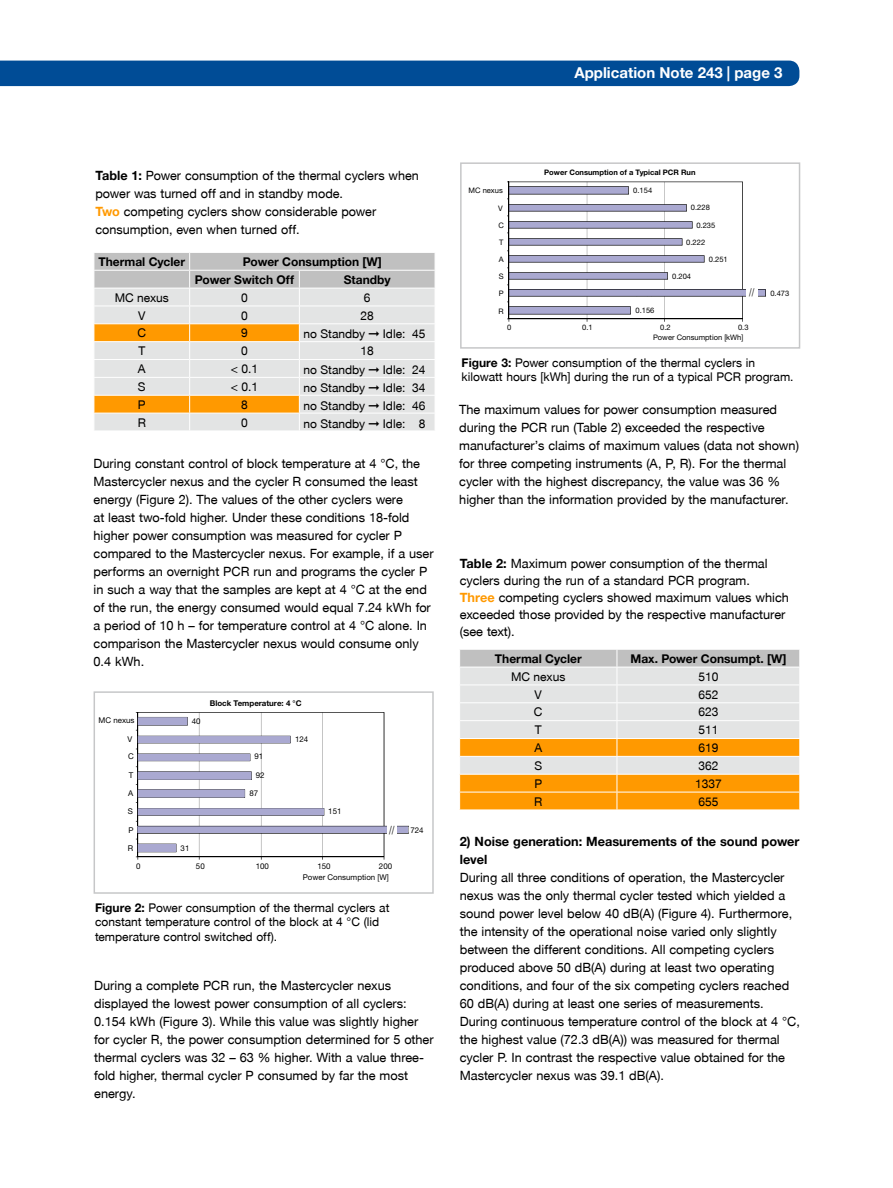
<style>
.page{position:relative;width:893px;height:1188px;background:#fff}
.page>*{position:absolute;margin:0;border:0;box-sizing:border-box;transform-origin:0 0}
.t1{font:700 15px "EP Helvetica";color:#fff}
.t2{font:12.75px/18px "EP Helvetica";color:#000}
.t3{font:700 12.75px/18px "EP Helvetica";color:#000}
.t4{font:12px/14.2px "EP Helvetica";color:#000}
.t5{font:700 12px/17.9px "EP Helvetica";color:#000}
.t6{font:11.85px "Myriad Pro";color:#000;scale:.67 1}
.t7{font:11.4px "Myriad Pro";color:#000;scale:.67 1}
.t8{font:7.95px "EP Helvetica";color:#000}
.t9{font:700 7.95px "EP Helvetica";color:#000}
.t10{font:7.5px "EP Helvetica";color:#000}
.t11{font:700 7.5px "EP Helvetica";color:#000}
.s1{font-weight:700}
.s2{font-weight:700;color:#f90}
</style>
<div class="page">
<div style="left:0;top:61px;width:799px;height:25px;background:#004c96"></div>
<svg style="left:135px;top:712px;width:273px;height:148px"></svg>
<div style="left:387px;top:821px;width:9px;height:18px;background:#fff"></div>
<div style="left:94px;top:691px;width:340px;height:203px;border:2px solid #c6c7c8"></div>
<svg style="left:507px;top:182px;width:259px;height:140px"></svg>
<div style="left:747px;top:278px;width:11px;height:28px;background:#fff"></div>
<div style="left:460px;top:162px;width:340px;height:187px;border:2px solid #c6c7c8"></div>
<svg style="left:459px;top:649px;width:341px;height:161px;background:#e9ca9b"></svg>
<svg style="left:94px;top:252px;width:341px;height:179px;background:#e1d6c5"></svg>
<p class="t1" style="left:574px;top:64px;width:210px">Application Note 243 | page 3</p>
<p class="t2" style="left:95px;top:167px;width:325px"><span class="s1">Table 1:</span> Power consumption of the thermal cyclers when power was turned off and in standby mode.<br><span class="s2">Two</span> competing cyclers show considerable power consumption, even when turned off.</p>
<p class="t5" style="left:98px;top:253px;width:88px">Thermal Cycler</p>
<p class="t5" style="left:195px;top:253px;width:189px;text-indent:48px">Power Consumption [W]<br>Power Switch Off</p>
<p class="t5" style="left:344px;top:271px;width:49px">Standby</p>
<p class="t4" style="left:115px;top:291px;width:56px">MC nexus</p>
<p class="t4" style="left:241px;top:291px;width:8px">0</p>
<p class="t4" style="left:364px;top:291px;width:8px">6</p>
<p class="t4" style="left:138px;top:308px;width:9px">V</p>
<p class="t4" style="left:241px;top:308px;width:8px">0</p>
<p class="t4" style="left:361px;top:308px;width:15px">28</p>
<p class="t4" style="left:137px;top:326px;width:10px">C</p>
<p class="t4" style="left:241px;top:326px;width:8px">9</p>
<p class="t4" style="left:304px;top:327px;width:63px">no Standby</p>
<p class="t4" style="left:383px;top:327px;width:44px">Idle: 45</p>
<p class="t4" style="left:138px;top:344px;width:8px">T</p>
<p class="t4" style="left:241px;top:344px;width:8px">0</p>
<p class="t4" style="left:361px;top:344px;width:15px">18</p>
<p class="t4" style="left:138px;top:362px;width:9px">A</p>
<p class="t4" style="left:231px;top:362px;width:29px">&lt; 0.1</p>
<p class="t4" style="left:304px;top:363px;width:63px">no Standby</p>
<p class="t4" style="left:383px;top:363px;width:44px">Idle: 24</p>
<p class="t4" style="left:138px;top:380px;width:9px">S</p>
<p class="t4" style="left:231px;top:380px;width:29px">&lt; 0.1</p>
<p class="t4" style="left:304px;top:381px;width:63px">no Standby</p>
<p class="t4" style="left:383px;top:381px;width:44px">Idle: 34</p>
<p class="t4" style="left:138px;top:398px;width:9px">P</p>
<p class="t4" style="left:241px;top:398px;width:8px">8</p>
<p class="t4" style="left:304px;top:399px;width:63px">no Standby</p>
<p class="t4" style="left:383px;top:399px;width:44px">Idle: 46</p>
<p class="t4" style="left:138px;top:415px;width:10px">R</p>
<p class="t4" style="left:241px;top:415px;width:8px">0</p>
<p class="t4" style="left:304px;top:416px;width:63px">no Standby</p>
<p class="t4" style="left:383px;top:416px;width:44px">Idle: 8</p>
<p class="t2" style="left:94px;top:455px;width:342px">During constant control of block temperature at 4 °C, the Mastercycler nexus and the cycler R consumed the least energy (Figure 2). The values of the other cyclers were<br>at least two-fold higher. Under these conditions 18-fold higher power consumption was measured for cycler P compared to the Mastercycler nexus. For example, if a user performs an overnight PCR run and programs the cycler P in such a way that the samples are kept at 4 °C at the end of the run, the energy consumed would equal 7.24 kWh for a period of 10 h – for temperature control at 4 °C alone. In comparison the Mastercycler nexus would consume only 0.4 kWh.</p>
<p class="t9" style="left:210px;top:698px;width:93px">Block Temperature: 4 °C</p>
<p class="t8" style="left:99px;top:716px;width:37px">MC nexus</p>
<p class="t8" style="left:192px;top:717px;width:10px">40</p>
<p class="t8" style="left:127px;top:734px;width:6px">V</p>
<p class="t8" style="left:295px;top:734px;width:15px">124</p>
<p class="t8" style="left:128px;top:752px;width:7px">C</p>
<p class="t8" style="left:254px;top:752px;width:10px">91</p>
<p class="t8" style="left:129px;top:770px;width:6px">T</p>
<p class="t8" style="left:256px;top:771px;width:10px">92</p>
<p class="t8" style="left:128px;top:789px;width:7px">A</p>
<p class="t8" style="left:250px;top:789px;width:10px">87</p>
<p class="t8" style="left:128px;top:806px;width:7px">S</p>
<p class="t8" style="left:328px;top:807px;width:15px">151</p>
<p class="t8" style="left:129px;top:825px;width:7px">P</p>
<p class="t6" style="left:389px;top:822px;width:10px">//</p>
<p class="t8" style="left:410px;top:825px;width:15px">724</p>
<p class="t8" style="left:128px;top:843px;width:7px">R</p>
<p class="t8" style="left:181px;top:843px;width:10px">31</p>
<p class="t8" style="left:136px;top:861px;width:6px">0</p>
<p class="t8" style="left:196px;top:861px;width:10px">50</p>
<p class="t8" style="left:256px;top:861px;width:15px">100</p>
<p class="t8" style="left:317px;top:861px;width:15px">150</p>
<p class="t8" style="left:379px;top:861px;width:15px">200</p>
<p class="t8" style="left:303px;top:873px;width:88px">Power Consumption [W]</p>
<p class="t4" style="left:95px;top:901px;width:296px"><span class="s1">Figure 2:</span> Power consumption of the thermal cyclers at constant temperature control of the block at 4 °C (lid temperature control switched off).</p>
<p class="t2" style="left:94px;top:977px;width:341px">During a complete PCR run, the Mastercycler nexus displayed the lowest power consumption of all cyclers:<br>0.154 kWh (Figure 3). While this value was slightly higher for cycler R, the power consumption determined for 5 other thermal cyclers was 32 – 63 % higher. With a value three&shy;fold higher, thermal cycler P consumed by far the most energy.</p>
<p class="t11" style="left:544px;top:168px;width:153px">Power Consumption of a Typical PCR Run</p>
<p class="t10" style="left:468px;top:186px;width:36px">MC nexus</p>
<p class="t10" style="left:633px;top:186px;width:20px">0.154</p>
<p class="t10" style="left:498px;top:204px;width:6px">V</p>
<p class="t10" style="left:691px;top:203px;width:20px">0.228</p>
<p class="t10" style="left:498px;top:220px;width:7px">C</p>
<p class="t10" style="left:696px;top:220px;width:20px">0.235</p>
<p class="t10" style="left:499px;top:238px;width:6px">T</p>
<p class="t10" style="left:686px;top:238px;width:20px">0.222</p>
<p class="t10" style="left:499px;top:255px;width:6px">A</p>
<p class="t10" style="left:709px;top:255px;width:20px">0.251</p>
<p class="t10" style="left:499px;top:272px;width:6px">S</p>
<p class="t10" style="left:672px;top:271px;width:20px">0.204</p>
<p class="t10" style="left:499px;top:288px;width:6px">P</p>
<p class="t7" style="left:749px;top:286px;width:9px">//</p>
<p class="t10" style="left:498px;top:307px;width:7px">R</p>
<p class="t10" style="left:635px;top:306px;width:20px">0.156</p>
<p class="t10" style="left:507px;top:323px;width:6px">0</p>
<p class="t10" style="left:582px;top:323px;width:12px">0.1</p>
<p class="t10" style="left:660px;top:323px;width:12px">0.2</p>
<p class="t10" style="left:738px;top:323px;width:12px">0.3</p>
<p class="t10" style="left:653px;top:333px;width:92px">Power Consumption [kWh]</p>
<p class="t10" style="left:770px;top:289px;width:20px">0.473</p>
<p class="t4" style="left:462px;top:356px;width:333px"><span class="s1">Figure 3:</span> Power consumption of the thermal cyclers in kilowatt hours [kWh] during the run of a typical PCR program.</p>
<p class="t2" style="left:459px;top:401px;width:341px">The maximum values for power consumption measured during the PCR run (Table 2) exceeded the respective manufacturer’s claims of maximum values (data not shown) for three competing instruments (A, P, R). For the thermal cycler with the highest discrepancy, the value was 36 % higher than the information provided by the manufacturer.</p>
<p class="t2" style="left:460px;top:555px;width:331px;line-height:17px"><span class="s1">Table 2:</span> Maximum power consumption of the thermal cyclers during the run of a standard PCR program.<br><span class="s2">Three</span> competing cyclers showed maximum values which exceeded those provided by the respective manufacturer (see text).</p>
<p class="t5" style="left:495px;top:650px;width:88px">Thermal Cycler</p>
<p class="t5" style="left:630px;top:650px;width:157px">Max. Power Consumpt. [W]</p>
<p class="t4" style="left:511px;top:669px;width:56px">MC nexus</p>
<p class="t4" style="left:698px;top:669px;width:22px">510</p>
<p class="t4" style="left:535px;top:687px;width:9px">V</p>
<p class="t4" style="left:698px;top:687px;width:22px">652</p>
<p class="t4" style="left:534px;top:705px;width:10px">C</p>
<p class="t4" style="left:698px;top:705px;width:22px">623</p>
<p class="t4" style="left:535px;top:723px;width:8px">T</p>
<p class="t4" style="left:698px;top:723px;width:22px">511</p>
<p class="t4" style="left:534px;top:741px;width:9px">A</p>
<p class="t4" style="left:698px;top:741px;width:22px">619</p>
<p class="t4" style="left:534px;top:759px;width:9px">S</p>
<p class="t4" style="left:698px;top:759px;width:22px">362</p>
<p class="t4" style="left:534px;top:777px;width:9px">P</p>
<p class="t4" style="left:695px;top:777px;width:28px">1337</p>
<p class="t4" style="left:534px;top:794px;width:10px">R</p>
<p class="t4" style="left:698px;top:794px;width:22px">655</p>
<p class="t3" style="left:460px;top:833px;width:341px">2) Noise generation: Measurements of the sound power level</p>
<p class="t2" style="left:460px;top:869px;width:342px">During all three conditions of operation, the Mastercycler nexus was the only thermal cycler tested which yielded a sound power level below 40 dB(A) (Figure 4). Furthermore, the intensity of the operational noise varied only slightly between the different conditions. All competing cyclers produced above 50 dB(A) during at least two operating conditions, and four of the six competing cyclers reached 60 dB(A) during at least one series of measurements.<br>During continuous temperature control of the block at 4 °C, the highest value (72.3 dB(A)) was measured for thermal cycler P. In contrast the respective value obtained for the Mastercycler nexus was 39.1 dB(A).</p>
</div>
